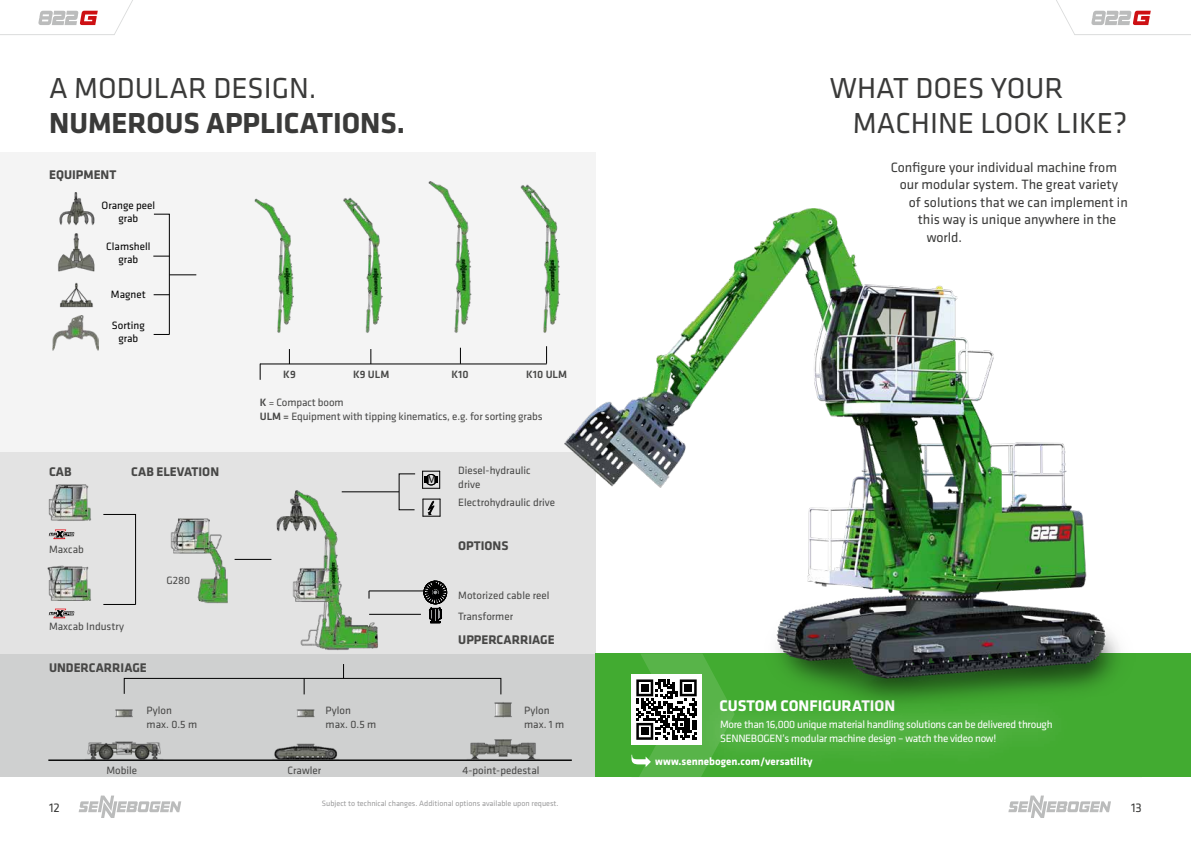
<style>
.page{position:relative;width:1191px;height:842px;background:#fff}
.page>*{position:absolute;margin:0;border:0;box-sizing:border-box;transform-origin:0 0}
.t1{font:30px/35px "Klavika Basic";color:#3a3a39}
.t2{font:700 30px "Klavika Basic";color:#3a3a39}
.t3{font:700 16px "Klavika Basic";color:#fff}
.t4{font:14px "Klavika Basic";color:#3a3a39}
.t5{font:700 13px "Klavika Basic";color:#474746}
.t6{font:13px "Klavika Basic";color:#3a3a39}
.t7{font:11px/14px "Klavika Basic";color:#474746}
.t8{font:11px/14px "Klavika Basic";letter-spacing:-.025em;color:#fff}
.t9{font:11px/13.2px "Klavika Basic";color:#000;text-align:center}
.t10{font:700 11px "Klavika Basic";color:#fff}
.t11{font:500 11px "Klavika Basic";color:#474746}
.t12{font:900 10.6px "CP Mono v 07";color:#000}
.t13{font:8px "Klavika Basic";color:#9c9c9d}
.s1{font-weight:500}
</style>
<div class="page">
<div style="left:0;top:653px;width:595px;height:124px;background:#cfd0d0"></div>
<div style="left:0;top:451px;width:595px;height:202px;background:#e3e3e3"></div>
<div style="left:0;top:152px;width:595px;height:300px;background:#f4f4f4"></div>
<hr style="left:48px;top:759px;width:524px;height:2px;background:#000">
<hr style="left:369px;top:614px;width:52px;height:1px;background:#000">
<hr style="left:369px;top:591px;width:55px;height:1px;background:#000">
<svg style="left:124px;top:667px;width:377px;height:28px"></svg>
<svg style="left:103px;top:514px;width:33px;height:90px"></svg>
<hr style="left:103px;top:604px;width:33px;height:1px;background:#000">
<img style="left:48px;top:484px;width:43px;height:37px">
<img style="left:170px;top:518px;width:33px;height:84px">
<img style="left:47px;top:565px;width:44px;height:36px">
<div style="left:595px;top:653px;width:596px;height:124px;background:#42ab31"></div>
<div style="left:696px;top:696px;width:378px;height:72px;background:#4caf3c"></div>
<svg style="left:631px;top:716px;width:102px;height:61px"></svg>
<hr style="left:260px;top:364px;width:286px;height:1px;background:#000">
<svg style="left:260px;top:364px;width:1px;height:16px"></svg>
<img style="left:254px;top:171px;width:342px;height:184px">
<img style="left:52px;top:316px;width:47px;height:35px">
<svg style="left:48px;top:529px;width:27px;height:10px"></svg>
<svg style="left:48px;top:609px;width:27px;height:9px"></svg>
<svg style="left:423px;top:499px;width:18px;height:18px"></svg>
<svg style="left:422px;top:471px;width:18px;height:18px"></svg>
<svg style="left:422px;top:581px;width:25px;height:42px"></svg>
<img style="left:84px;top:702px;width:456px;height:59px">
<img style="left:564px;top:209px;width:556px;height:507px">
<img style="left:203px;top:473px;width:215px;height:194px">
<img style="left:59px;top:192px;width:36px;height:34px">
<img style="left:58px;top:233px;width:37px;height:39px">
<img style="left:60px;top:282px;width:33px;height:26px">
<svg style="left:79px;top:795px;width:102px;height:23px"></svg>
<svg style="left:1008px;top:795px;width:103px;height:23px"></svg>
<svg style="left:153px;top:214px;width:43px;height:121px"></svg>
<svg style="left:1056px;top:0;width:135px;height:35px"></svg>
<svg style="left:0;top:0;width:133px;height:35px"></svg>
<h1 class="t1" style="left:49px;top:70px;width:269px">A MODULAR DESIGN.</h1>
<h1 class="t2" style="left:49px;top:101px;width:357px">NUMEROUS APPLICATIONS.</h1>
<p class="t5" style="left:49px;top:165px;width:69px">EQUIPMENT</p>
<p class="t9" style="left:102px;top:198px;width:55px">Orange peel grab</p>
<p class="t9" style="left:106px;top:240px;width:46px">Clamshell grab</p>
<p class="t9" style="left:111px;top:288px;width:36px">Magnet</p>
<p class="t9" style="left:112px;top:319px;width:34px">Sorting grab</p>
<p class="t5" style="left:49px;top:462px;width:24px">CAB</p>
<p class="t7" style="left:49px;top:542px;width:36px">Maxcab</p>
<p class="t5" style="left:131px;top:462px;width:89px">CAB ELEVATION</p>
<p class="t7" style="left:167px;top:573px;width:25px">G280</p>
<p class="t7" style="left:49px;top:619px;width:77px">Maxcab Industry</p>
<p class="t5" style="left:49px;top:658px;width:99px">UNDERCARRIAGE</p>
<p class="t11" style="left:283px;top:367px;width:14px">K9</p>
<p class="t11" style="left:353px;top:367px;width:38px">K9 ULM</p>
<p class="t11" style="left:451px;top:367px;width:19px">K10</p>
<p class="t11" style="left:526px;top:367px;width:42px">K10 ULM</p>
<p class="t7" style="left:260px;top:395px;width:284px"><span class="s1">K</span> = Compact boom<br><span class="s1">ULM =</span> Equipment with tipping kinematics, e.g. for sorting grabs</p>
<p class="t12" style="left:428px;top:473px;width:10px">M</p>
<p class="t7" style="left:458px;top:463px;width:74px">Diesel-hydraulic drive</p>
<p class="t7" style="left:458px;top:495px;width:98px">Electrohydraulic drive</p>
<p class="t5" style="left:458px;top:536px;width:52px">OPTIONS</p>
<p class="t7" style="left:458px;top:584px;width:93px;line-height:21px">Motorized cable reel<br>Transformer</p>
<p class="t5" style="left:458px;top:630px;width:98px">UPPERCARRIAGE</p>
<p class="t7" style="left:147px;top:703px;width:52px">Pylon<br>max. 0.5 m</p>
<p class="t7" style="left:326px;top:703px;width:52px">Pylon<br>max. 0.5 m</p>
<p class="t7" style="left:524px;top:703px;width:42px">Pylon max. 1 m</p>
<p class="t7" style="left:107px;top:763px;width:32px">Mobile</p>
<p class="t7" style="left:287px;top:763px;width:35px">Crawler</p>
<p class="t7" style="left:462px;top:763px;width:78px">4-point-pedestal</p>
<h1 class="t1" style="left:853px;top:70px;width:276px;text-indent:-23px">WHAT DOES YOUR<br>MACHINE LOOK LIKE?</h1>
<p class="t4" style="left:890px;top:158px;width:228px">Configure your individual machine from</p>
<p class="t4" style="left:899px;top:175px;width:220px">our modular system. The great variety</p>
<p class="t4" style="left:908px;top:193px;width:221px">of solutions that we can implement in</p>
<p class="t4" style="left:917px;top:210px;width:200px">this way is unique anywhere in the</p>
<p class="t4" style="left:926px;top:228px;width:37px">world.</p>
<h2 class="t3" style="left:719px;top:694px;width:177px">CUSTOM CONFIGURATION</h2>
<p class="t8" style="left:720px;top:717px;width:334px">More than 16,000 unique material handling solutions can be delivered through<br>SENNEBOGEN’s modular machine design – watch the video now!</p>
<p class="t10" style="left:655px;top:754px;width:159px">www.sennebogen.com/versatility</p>
<p class="t13" style="left:322px;top:798px;width:238px">Subject to technical changes. Additional options available upon request.</p>
<p class="t6" style="left:49px;top:799px;width:12px">12</p>
<p class="t6" style="left:1131px;top:799px;width:12px">13</p>
</div>
